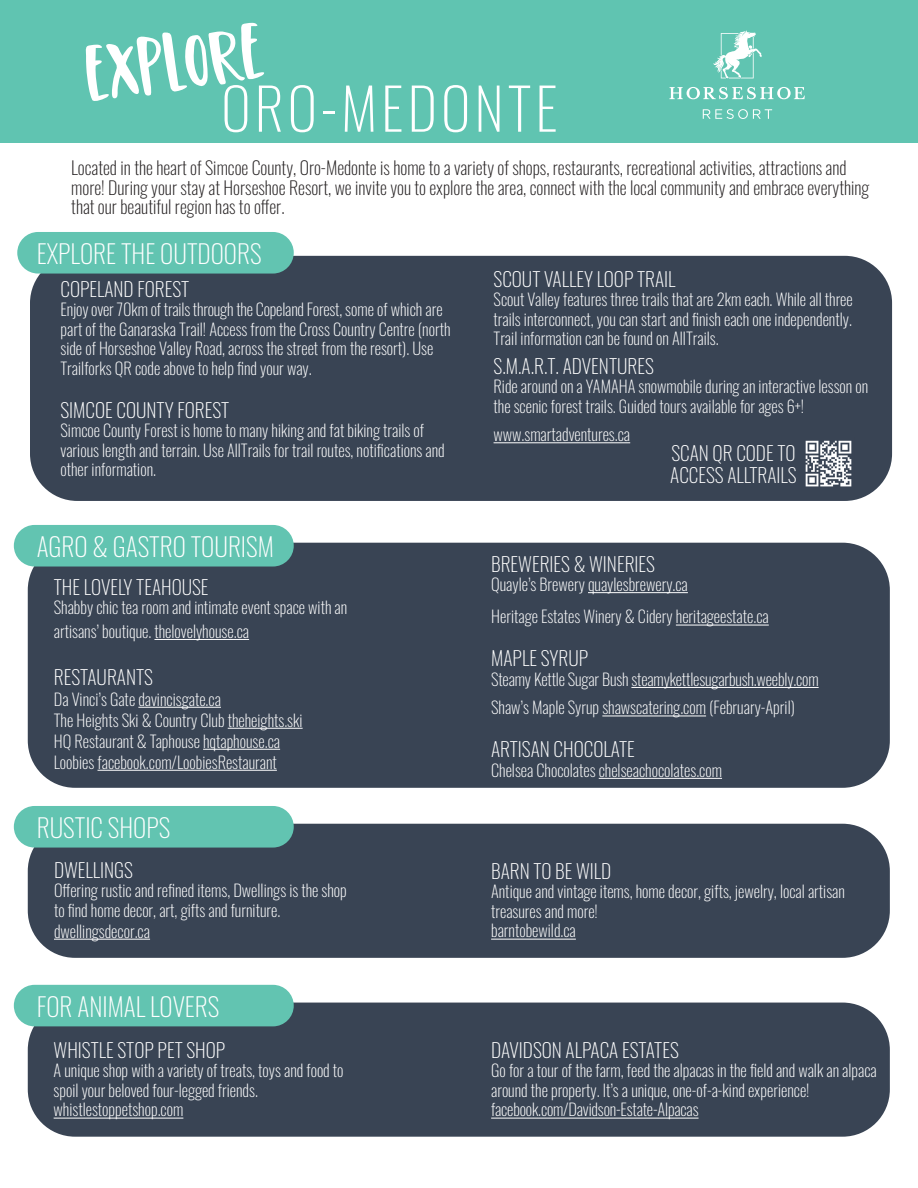
<style>
.page{position:relative;width:918px;height:1188px;background:#fff}
.page>*{position:absolute;margin:0;border:0;box-sizing:border-box;transform-origin:0 0}
.t1{font:200 57px "Oswald";letter-spacing:.07em;color:#fff}
.t2{font:48px "Espresso Roast Caps";color:#fff}
.t3{font:200 25.5px "Oswald";color:#fff}
.t4{font:200 19.5px "Oswald";color:#fff}
.t5{font:200 18px/19.5px "Oswald";color:#231f20}
.t6{font:200 16.5px/19.5px "Oswald";color:#fff}
</style>
<div class="page">
<div style="left:0;top:0;width:918px;height:143px;background:#60c4b1"></div>
<div style="left:30px;top:256px;width:862px;height:245px;background:#394454;border-radius:47px"></div>
<div style="left:17px;top:232px;width:277px;height:42px;background:#62c4b1;border-radius:21px"></div>
<div style="left:28px;top:543px;width:862px;height:245px;background:#394454;border-radius:47px"></div>
<svg style="left:703px;top:109px;width:69px;height:10px"></svg>
<svg style="left:669px;top:87px;width:136px;height:12px"></svg>
<svg style="left:713px;top:31px;width:49px;height:47px"></svg>
<img style="left:805px;top:440px;width:47px;height:47px">
<hr style="left:588px;top:592px;width:100px;height:1px;background:#fff">
<hr style="left:676px;top:625px;width:93px;height:1px;background:#fff">
<hr style="left:631px;top:687px;width:188px;height:1px;background:#fff">
<hr style="left:602px;top:716px;width:104px;height:1px;background:#fff">
<hr style="left:599px;top:778px;width:123px;height:1px;background:#fff">
<hr style="left:154px;top:639px;width:95px;height:1px;background:#fff">
<hr style="left:138px;top:707px;width:83px;height:1px;background:#fff">
<hr style="left:228px;top:728px;width:75px;height:1px;background:#fff">
<hr style="left:203px;top:749px;width:77px;height:1px;background:#fff">
<hr style="left:98px;top:770px;width:179px;height:1px;background:#fff">
<div style="left:14px;top:525px;width:280px;height:42px;background:#62c4b1;border-radius:21px"></div>
<div style="left:28px;top:824px;width:862px;height:134px;background:#394454;border-radius:47px"></div>
<div style="left:14px;top:806px;width:280px;height:42px;background:#62c4b1;border-radius:21px"></div>
<hr style="left:494px;top:442px;width:136px;height:1px;background:#fff">
<hr style="left:491px;top:939px;width:85px;height:1px;background:#fff">
<hr style="left:54px;top:939px;width:96px;height:1px;background:#fff">
<div style="left:28px;top:1003px;width:862px;height:134px;background:#394454;border-radius:47px"></div>
<div style="left:14px;top:985px;width:280px;height:41px;background:#62c4b1;border-radius:21px"></div>
<hr style="left:491px;top:1118px;width:208px;height:1px;background:#fff">
<hr style="left:54px;top:1118px;width:129px;height:1px;background:#fff">
<p class="t2" style="left:82px;top:55px;width:181px;rotate:-8deg">explore</p>
<p class="t1" style="left:221px;top:58px;width:338px">ORO-MEDONTE</p>
<p class="t5" style="left:71px;top:156px;width:800px">Located in the heart of Simcoe County, Oro-Medonte is home to a variety of shops, restaurants, recreational activities, attractions and more! During your stay at Horseshoe Resort, we invite you to explore the area, connect with the local community and embrace everything that our beautiful region has to offer.</p>
<p class="t3" style="left:37px;top:230px;width:226px">EXPLORE THE OUTDOORS</p>
<p class="t4" style="left:60px;top:272px;width:130px">COPELAND FOREST</p>
<p class="t6" style="left:60px;top:298px;width:392px">Enjoy over 70km of trails through the Copeland Forest, some of which are part of the Ganaraska Trail! Access from the Cross Country Centre (north side of Horseshoe Valley Road, across the street from the resort). Use Trailforks QR code above to help find your way.</p>
<p class="t4" style="left:60px;top:392px;width:170px">SIMCOE COUNTY FOREST</p>
<p class="t6" style="left:60px;top:419px;width:386px">Simcoe County Forest is home to many hiking and fat biking trails of various length and terrain. Use AllTrails for trail routes, notifications and other information.</p>
<p class="t3" style="left:37px;top:524px;width:239px">AGRO &amp; GASTRO TOURISM</p>
<p class="t4" style="left:54px;top:570px;width:156px">THE LOVELY TEAHOUSE</p>
<p class="t6" style="left:54px;top:594px;width:295px;line-height:23.4px">Shabby chic tea room and intimate event space with an artisans’ boutique. thelovelyhouse.ca</p>
<p class="t4" style="left:54px;top:659px;width:101px">RESTAURANTS</p>
<p class="t6" style="left:54px;top:688px;width:169px">Da Vinci’s Gate davincisgate.ca</p>
<p class="t6" style="left:54px;top:709px;width:250px">The Heights Ski &amp; Country Club theheights.ski</p>
<p class="t6" style="left:54px;top:730px;width:228px">HQ Restaurant &amp; Taphouse hqtaphouse.ca</p>
<p class="t6" style="left:54px;top:751px;width:225px">Loobies facebook.com/LoobiesRestaurant</p>
<p class="t3" style="left:37px;top:805px;width:135px">RUSTIC SHOPS</p>
<p class="t4" style="left:54px;top:852px;width:80px">DWELLINGS</p>
<p class="t6" style="left:54px;top:879px;width:294px">Offering rustic and refined items, Dwellings is the shop to find home decor, art, gifts and furniture.</p>
<p class="t6" style="left:54px;top:919px;width:98px">dwellingsdecor.ca</p>
<p class="t3" style="left:37px;top:984px;width:184px">FOR ANIMAL LOVERS</p>
<p class="t4" style="left:54px;top:1033px;width:173px">WHISTLE STOP PET SHOP</p>
<p class="t6" style="left:54px;top:1059px;width:291px">A unique shop with a variety of treats, toys and food to spoil your beloved four-legged friends.</p>
<p class="t6" style="left:54px;top:1098px;width:131px">whistlestoppetshop.com</p>
<p class="t4" style="left:494px;top:261px;width:184px">SCOUT VALLEY LOOP TRAIL</p>
<p class="t6" style="left:494px;top:288px;width:361px;text-align:justify">Scout Valley features three trails that are 2km each. While all three trails interconnect, you can start and finish each one independently.<br>Trail information can be found on AllTrails.</p>
<p class="t4" style="left:494px;top:348px;width:162px">S.M.A.R.T. ADVENTURES</p>
<p class="t6" style="left:494px;top:375px;width:376px">Ride around on a YAMAHA snowmobile during an interactive lesson on the scenic forest trails. Guided tours available for ages 6+!</p>
<p class="t6" style="left:494px;top:423px;width:138px">www.smartadventures.ca</p>
<p class="t4" style="left:671px;top:435px;width:126px">SCAN QR CODE TO</p>
<p class="t4" style="left:670px;top:458px;width:128px">ACCESS ALLTRAILS</p>
<p class="t4" style="left:491px;top:546px;width:165px">BREWERIES &amp; WINERIES</p>
<p class="t6" style="left:491px;top:573px;width:198px">Quayle’s Brewery quaylesbrewery.ca</p>
<p class="t6" style="left:491px;top:605px;width:279px">Heritage Estates Winery &amp; Cidery heritageestate.ca</p>
<p class="t4" style="left:491px;top:641px;width:99px">MAPLE SYRUP</p>
<p class="t6" style="left:491px;top:668px;width:329px">Steamy Kettle Sugar Bush steamykettlesugarbush.weebly.com</p>
<p class="t6" style="left:491px;top:696px;width:305px">Shaw’s Maple Syrup shawscatering.com (February-April)</p>
<p class="t4" style="left:491px;top:732px;width:145px">ARTISAN CHOCOLATE</p>
<p class="t6" style="left:491px;top:759px;width:232px">Chelsea Chocolates chelseachocolates.com</p>
<p class="t4" style="left:491px;top:854px;width:122px">BARN TO BE WILD</p>
<p class="t6" style="left:491px;top:880px;width:355px">Antique and vintage items, home decor, gifts, jewelry, local artisan treasures and more!</p>
<p class="t6" style="left:491px;top:919px;width:86px">barntobewild.ca</p>
<p class="t4" style="left:491px;top:1033px;width:189px">DAVIDSON ALPACA ESTATES</p>
<p class="t6" style="left:491px;top:1059px;width:387px">Go for a tour of the farm, feed the alpacas in the field and walk an alpaca around the property. It’s a unique, one-of-a-kind experience!</p>
<p class="t6" style="left:491px;top:1098px;width:209px">facebook.com/Davidson-Estate-Alpacas</p>
</div>
